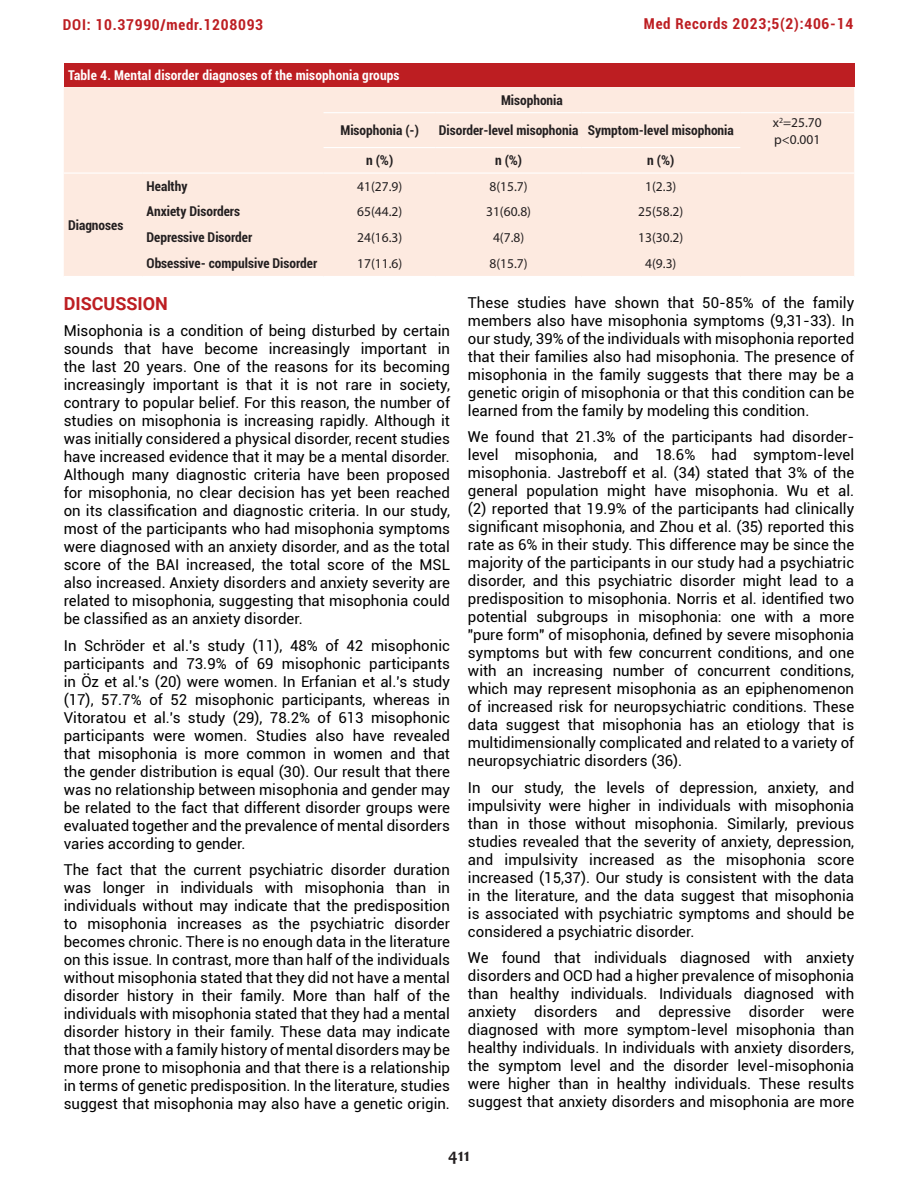
<style>
.page{position:relative;width:918px;height:1188px;background:#fff}
.page>*{position:absolute;margin:0;border:0;box-sizing:border-box;transform-origin:0 0}
.t1{font:700 18px "Roboto";color:#bd1e22}
.t2{font:700 18px "Candara";color:#231f20}
.t3{font:15px/18px "Roboto";color:#000;text-align:justify}
.t4{font:700 condensed 15px "Roboto";letter-spacing:.05em;color:#bd1e22}
.t5{font:700 condensed 13.5px "Roboto";color:#231f20}
.t6{font:13.5px/16.2px "Myriad Pro";color:#231f20}
.t7{font:700 condensed 13.5px "Roboto";letter-spacing:.01em;color:#fff}
</style>
<div class="page">
<div style="left:64px;top:64px;width:790px;height:23px;background:#bd1e22"></div>
<div style="left:64px;top:87px;width:790px;height:189px;background:#fdeae0"></div>
<hr style="left:324px;top:112px;width:112px;height:1px;background:#fff">
<hr style="left:436px;top:112px;width:145px;height:1px;background:#fff">
<hr style="left:581px;top:112px;width:159px;height:1px;background:#fff">
<hr style="left:740px;top:112px;width:114px;height:1px;background:#fff">
<hr style="left:324px;top:147px;width:112px;height:1px;background:#fff">
<hr style="left:436px;top:147px;width:145px;height:1px;background:#fff">
<hr style="left:581px;top:147px;width:159px;height:1px;background:#fff">
<hr style="left:64px;top:172px;width:78px;height:2px;background:#fff">
<hr style="left:142px;top:172px;width:182px;height:2px;background:#fff">
<hr style="left:324px;top:172px;width:112px;height:2px;background:#fff">
<hr style="left:436px;top:172px;width:145px;height:2px;background:#fff">
<hr style="left:581px;top:172px;width:159px;height:2px;background:#fff">
<hr style="left:740px;top:172px;width:114px;height:2px;background:#fff">
<p class="t4" style="left:63px;top:14px;width:202px">DOI: 10.37990/medr.1208093</p>
<p class="t4" style="left:644px;top:13px;width:211px">Med Records 2023;5(2):406-14</p>
<p class="t7" style="left:68px;top:66px;width:333px">Table 4. Mental disorder diagnoses of the misophonia groups</p>
<p class="t5" style="left:501px;top:90px;width:63px">Misophonia</p>
<p class="t5" style="left:68px;top:216px;width:57px">Diagnoses</p>
<p class="t5" style="left:341px;top:121px;width:80px">Misophonia (-)</p>
<p class="t5" style="left:439px;top:121px;width:297px">Disorder-level misophonia Symptom-level misophonia</p>
<p class="t6" style="left:773px;top:115px;width:50px">x<sup>2</sup>=25.70 p&lt;0.001</p>
<p class="t5" style="left:366px;top:151px;width:29px">n (%)</p>
<p class="t5" style="left:495px;top:151px;width:29px">n (%)</p>
<p class="t5" style="left:647px;top:151px;width:29px">n (%)</p>
<p class="t5" style="left:147px;top:177px;width:42px">Healthy</p>
<p class="t6" style="left:357px;top:178px;width:47px">41(27.9)</p>
<p class="t6" style="left:490px;top:178px;width:40px">8(15.7)</p>
<p class="t6" style="left:645px;top:178px;width:33px">1(2.3)</p>
<p class="t5" style="left:147px;top:202px;width:95px">Anxiety Disorders</p>
<p class="t6" style="left:357px;top:204px;width:47px">65(44.2)</p>
<p class="t6" style="left:486px;top:204px;width:47px">31(60.8)</p>
<p class="t6" style="left:638px;top:204px;width:47px">25(58.2)</p>
<p class="t5" style="left:147px;top:228px;width:107px">Depressive Disorder</p>
<p class="t6" style="left:357px;top:229px;width:47px">24(16.3)</p>
<p class="t6" style="left:493px;top:229px;width:33px">4(7.8)</p>
<p class="t6" style="left:638px;top:229px;width:47px">13(30.2)</p>
<p class="t5" style="left:147px;top:254px;width:172px">Obsessive- compulsive Disorder</p>
<p class="t6" style="left:357px;top:255px;width:47px">17(11.6)</p>
<p class="t6" style="left:490px;top:255px;width:40px">8(15.7)</p>
<p class="t6" style="left:645px;top:255px;width:33px">4(9.3)</p>
<p class="t1" style="left:64px;top:291px;width:106px">DISCUSSION</p>
<p class="t3" style="left:64px;top:321px;width:388px">Misophonia is a condition of being disturbed by certain sounds that have become increasingly important in the last 20 years. One of the reasons for its becoming increasingly important is that it is not rare in society, contrary to popular belief. For this reason, the number of studies on misophonia is increasing rapidly. Although it was initially considered a physical disorder, recent studies have increased evidence that it may be a mental disorder.<br>Although many diagnostic criteria have been proposed for misophonia, no clear decision has yet been reached on its classification and diagnostic criteria. In our study, most of the participants who had misophonia symptoms were diagnosed with an anxiety disorder, and as the total score of the BAI increased, the total score of the MSL also increased. Anxiety disorders and anxiety severity are related to misophonia, suggesting that misophonia could be classified as an anxiety disorder.</p>
<p class="t3" style="left:64px;top:636px;width:388px">In Schröder et al.'s study (11), 48% of 42 misophonic participants and 73.9% of 69 misophonic participants in Öz et al.'s (20) were women. In Erfanian et al.'s study (17), 57.7% of 52 misophonic participants, whereas in Vitoratou et al.'s study (29), 78.2% of 613 misophonic participants were women. Studies also have revealed that misophonia is more common in women and that the gender distribution is equal (30). Our result that there was no relationship between misophonia and gender may be related to the fact that different disorder groups were evaluated together and the prevalence of mental disorders varies according to gender.</p>
<p class="t3" style="left:64px;top:860px;width:388px">The fact that the current psychiatric disorder duration was longer in individuals with misophonia than in individuals without may indicate that the predisposition to misophonia increases as the psychiatric disorder becomes chronic. There is no enough data in the literature on this issue. In contrast, more than half of the individuals without misophonia stated that they did not have a mental disorder history in their family. More than half of the individuals with misophonia stated that they had a mental disorder history in their family. These data may indicate that those with a family history of mental disorders may be more prone to misophonia and that there is a relationship in terms of genetic predisposition. In the literature, studies suggest that misophonia may also have a genetic origin.</p>
<p class="t3" style="left:468px;top:293px;width:388px">These studies have shown that 50-85% of the family members also have misophonia symptoms (9,31-33). In our study, 39% of the individuals with misophonia reported that their families also had misophonia. The presence of misophonia in the family suggests that there may be a genetic origin of misophonia or that this condition can be learned from the family by modeling this condition.</p>
<p class="t3" style="left:468px;top:427px;width:388px">We found that 21.3% of the participants had disorder&shy;level misophonia, and 18.6% had symptom-level misophonia. Jastreboff et al. (34) stated that 3% of the general population might have misophonia. Wu et al. (2) reported that 19.9% of the participants had clinically significant misophonia, and Zhou et al. (35) reported this rate as 6% in their study. This difference may be since the majority of the participants in our study had a psychiatric disorder, and this psychiatric disorder might lead to a predisposition to misophonia. Norris et al. identified two potential subgroups in misophonia: one with a more "pure form" of misophonia, defined by severe misophonia symptoms but with few concurrent conditions, and one with an increasing number of concurrent conditions, which may represent misophonia as an epiphenomenon of increased risk for neuropsychiatric conditions. These data suggest that misophonia has an etiology that is multidimensionally complicated and related to a variety of neuropsychiatric disorders (36).</p>
<p class="t3" style="left:468px;top:778px;width:388px">In our study, the levels of depression, anxiety, and impulsivity were higher in individuals with misophonia than in those without misophonia. Similarly, previous studies revealed that the severity of anxiety, depression, and impulsivity increased as the misophonia score increased (15,37). Our study is consistent with the data in the literature, and the data suggest that misophonia is associated with psychiatric symptoms and should be considered a psychiatric disorder.</p>
<p class="t3" style="left:468px;top:948px;width:388px">We found that individuals diagnosed with anxiety disorders and OCD had a higher prevalence of misophonia than healthy individuals. Individuals diagnosed with anxiety disorders and depressive disorder were diagnosed with more symptom-level misophonia than healthy individuals. In individuals with anxiety disorders, the symptom level and the disorder level-misophonia were higher than in healthy individuals. These results suggest that anxiety disorders and misophonia are more</p>
<p class="t2" style="left:448px;top:1143px;width:23px">411</p>
</div>
